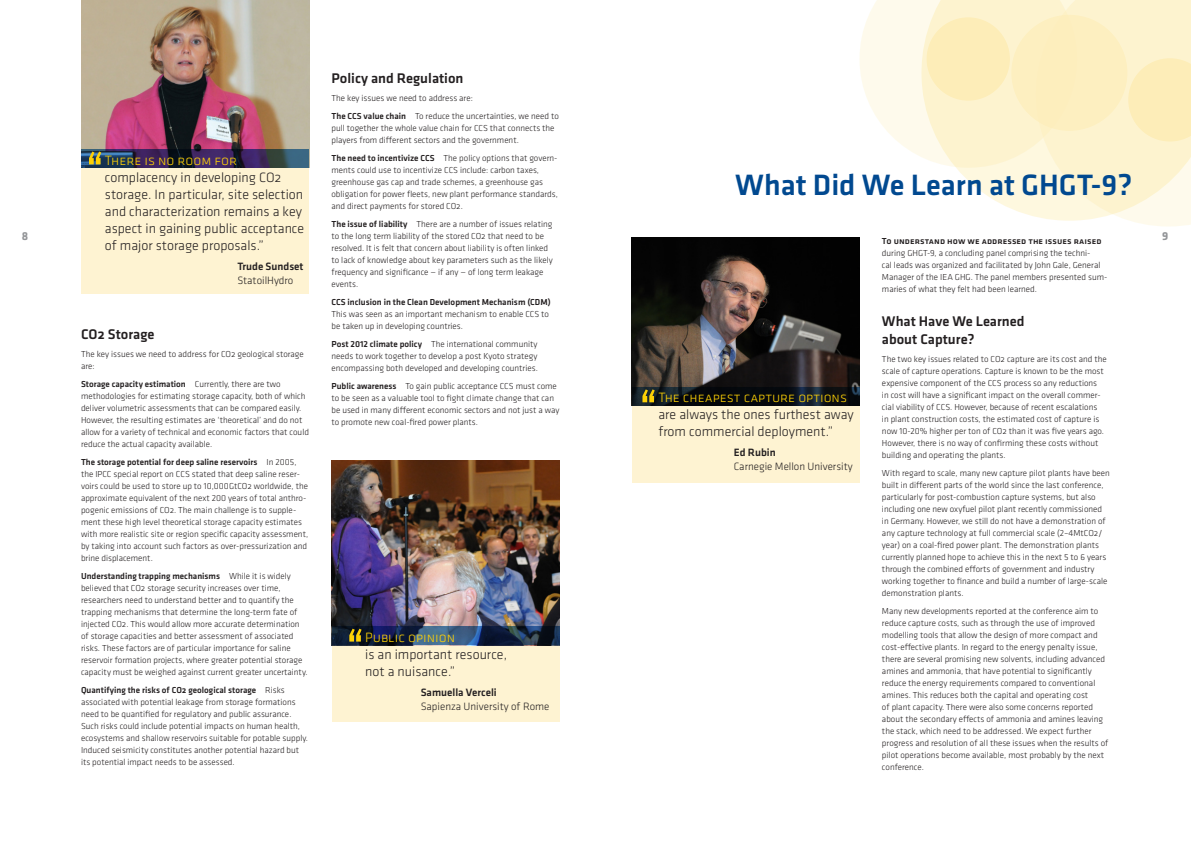
<style>
.page{position:relative;width:1191px;height:842px;background:#fff}
.page>*{position:absolute;margin:0;border:0;box-sizing:border-box;transform-origin:0 0}
.Pull_quote{font:55px "Klavika";color:#fed105}
.Header1{font:500 30.5px "Klavika";color:#014990}
.Header_2{font:500 14.5px/18px "Klavika";color:#231f20}
.Pull_quote-2{font:300 14px/17px "Klavika";color:#231f20}
.t1{font:700 12px "Klavika";color:#939598}
.Quote_attrib{font:300 11px/14px "Klavika";color:#231f20}
.Quote_attrib-2{font:500 11px/14px "Klavika";color:#231f20}
.text{font:300 9px/12px "Klavika";color:#231f20}
.Section_Intro{font:300 9px/12px "Klavika";color:#231f20}
.s1{font-weight:500}
.s2{color:#fed105}
.s3{font-weight:300}
</style>
<div class="page">
<svg style="left:860px;top:0;width:331px;height:226px"></svg>
<svg style="left:921px;top:0;width:270px;height:221px;background:#fdf2cf"></svg>
<div style="left:331px;top:615px;width:228px;height:107px;background:#fef3d2"></div>
<img style="left:331px;top:460px;width:228px;height:167px">
<div style="left:81px;top:159px;width:228px;height:135px;background:#fef3d2"></div>
<img style="left:81px;top:0;width:228px;height:150px">
<svg style="left:81px;top:150px;width:228px;height:18px;background:#2e3259"></svg>
<svg style="left:331px;top:627px;width:228px;height:18px;background:#1e3251"></svg>
<div style="left:631px;top:353px;width:228px;height:129px;background:#fef3d2"></div>
<img style="left:631px;top:237px;width:228px;height:151px">
<svg style="left:631px;top:388px;width:228px;height:18px;background:#0b1218"></svg>
<p class="Header_2" style="left:331px;top:69px;width:133px">Policy and Regulation</p>
<p class="text" style="left:331px;top:92px;width:143px">The key issues we need to address are:</p>
<p class="text" style="left:331px;top:110px;width:229px"><span class="s1">The CCS value chain</span> To reduce the uncertainties, we need to pull together the whole value chain for CCS that connects the players from different sectors and the government.</p>
<p class="text" style="left:331px;top:152px;width:228px"><span class="s1">The need to incentivize CCS</span> The policy options that govern‑ ments could use to incentivize CCS include: carbon taxes, greenhouse gas cap and trade schemes, a greenhouse gas obligation for power fleets, new plant performance standards, and direct payments for stored CO2.</p>
<p class="text" style="left:331px;top:218px;width:223px"><span class="s1">The issue of liability</span> There are a number of issues relating to the long term liability of the stored CO2 that need to be resolved. It is felt that concern about liability is often linked to lack of knowledge about key parameters such as the likely frequency and significance — if any — of long term leakage events.</p>
<p class="text" style="left:331px;top:296px;width:221px"><span class="s1">CCS inclusion in the Clean Development Mechanism (CDM)<br></span>This was seen as an important mechanism to enable CCS to be taken up in developing countries.</p>
<p class="text" style="left:331px;top:338px;width:208px;text-align:justify"><span class="s1">Post 2012 climate policy</span> The international community needs to work together to develop a post Kyoto strategy encompassing both developed and developing countries.</p>
<p class="text" style="left:331px;top:380px;width:229px"><span class="s1">Public awareness</span> To gain public acceptance CCS must come to be seen as a valuable tool to fight climate change that can be used in many different economic sectors and not just a way to promote new coal-fired power plants.</p>
<p class="Pull_quote" style="left:84px;top:136px;width:22px">‘‘</p>
<p class="Pull_quote-2" style="left:105px;top:151px;width:201px"><span class="s2">There is no room for </span>complacency in developing CO2 storage. In particular, site selection and characterization remains a key aspect in gaining public acceptance of major storage proposals.”</p>
<p class="Quote_attrib-2" style="left:237px;top:259px;width:68px">Trude Sundset<br><span class="s3">StatoilHydro</span></p>
<p class="Header1" style="left:735px;top:164px;width:399px">What Did We Learn at GHGT‑9?</p>
<h3 class="t1" style="left:22px;top:228px;width:8px">8</h3>
<h3 class="t1" style="left:1162px;top:228px;width:8px">9</h3>
<p class="Section_Intro" style="left:882px;top:235px;width:227px"><span class="s1">To understand how we addressed the issues raised </span>during GHGT‑9, a concluding panel comprising the techni‑<br>cal leads was organized and facilitated by John Gale, General Manager of the IEA GHG. The panel members presented sum‑ maries of what they felt had been learned.</p>
<p class="Header_2" style="left:882px;top:312px;width:144px">What Have We Learned about Capture?</p>
<p class="text" style="left:882px;top:353px;width:226px">The two key issues related to CO2 capture are its cost and the scale of capture operations. Capture is known to be the most expensive component of the CCS process so any reductions<br>in cost will have a significant impact on the overall commer‑ cial viability of CCS. However, because of recent escalations<br>in plant construction costs, the estimated cost of capture is now 10-20% higher per ton of CO2 than it was five years ago.<br>However, there is no way of confirming these costs without building and operating the plants.</p>
<p class="text" style="left:882px;top:467px;width:229px">With regard to scale, many new capture pilot plants have been built in different parts of the world since the last conference, particularly for post-combustion capture systems, but also including one new oxyfuel pilot plant recently commissioned in Germany. However, we still do not have a demonstration of any capture technology at full commercial scale (2–4MtCO2/ year) on a coal-fired power plant. The demonstration plants currently planned hope to achieve this in the next 5 to 6 years through the combined efforts of government and industry working together to finance and build a number of large-scale demonstration plants.</p>
<p class="text" style="left:882px;top:605px;width:228px">Many new developments reported at the conference aim to reduce capture costs, such as through the use of improved modelling tools that allow the design of more compact and cost-effective plants. In regard to the energy penalty issue, there are several promising new solvents, including advanced amines and ammonia, that have potential to significantly reduce the energy requirements compared to conventional amines. This reduces both the capital and operating cost<br>of plant capacity. There were also some concerns reported about the secondary effects of ammonia and amines leaving the stack, which need to be addressed. We expect further progress and resolution of all these issues when the results of pilot operations become available, most probably by the next conference.</p>
<p class="Header_2" style="left:81px;top:325px;width:75px">CO2 Storage</p>
<p class="text" style="left:81px;top:348px;width:224px">The key issues we need to address for CO2 geological storage are:</p>
<p class="text" style="left:81px;top:378px;width:229px"><span class="s1">Storage capacity estimation</span> Currently, there are two methodologies for estimating storage capacity, both of which deliver volumetric assessments that can be compared easily.<br>However, the resulting estimates are ‘theoretical’ and do not allow for a variety of technical and economic factors that could reduce the actual capacity available.</p>
<p class="text" style="left:81px;top:456px;width:229px"><span class="s1">The storage potential for deep saline reservoirs</span> In 2005, the IPCC special report on CCS stated that deep saline reser‑ voirs could be used to store up to 10,000GtCO2 worldwide, the approximate equivalent of the next 200 years of total anthro‑ pogenic emissions of CO2. The main challenge is to supple‑ ment these high level theoretical storage capacity estimates with more realistic site or region specific capacity assessment, by taking into account such factors as over-pressurization and brine displacement.</p>
<p class="text" style="left:81px;top:570px;width:228px"><span class="s1">Understanding trapping mechanisms</span> While it is widely believed that CO2 storage security increases over time, researchers need to understand better and to quantify the trapping mechanisms that determine the long-term fate of injected CO2. This would allow more accurate determination of storage capacities and better assessment of associated risks. These factors are of particular importance for saline reservoir formation projects, where greater potential storage capacity must be weighed against current greater uncertainty.</p>
<p class="text" style="left:81px;top:684px;width:228px"><span class="s1">Quantifying the risks of CO2 geological storage</span> Risks associated with potential leakage from storage formations need to be quantified for regulatory and public assurance.<br>Such risks could include potential impacts on human health, ecosystems and shallow reservoirs suitable for potable supply.<br>Induced seismicity constitutes another potential hazard but its potential impact needs to be assessed.</p>
<p class="Pull_quote" style="left:638px;top:374px;width:22px">‘‘</p>
<p class="Pull_quote-2" style="left:658px;top:389px;width:197px"><span class="s2">The cheapest capture options </span>are always the ones furthest away from commercial deployment.”</p>
<p class="Quote_attrib" style="left:734px;top:446px;width:120px"><span class="s1">Ed Rubin<br></span>Carnegie Mellon University</p>
<p class="Pull_quote" style="left:345px;top:613px;width:22px">‘‘</p>
<p class="Pull_quote-2" style="left:365px;top:628px;width:143px"><span class="s2">Public opinion<br></span>is an important resource, not a nuisance.”</p>
<p class="Quote_attrib" style="left:421px;top:685px;width:130px"><span class="s1">Samuella Verceli<br></span>Sapienza University of Rome</p>
</div>
